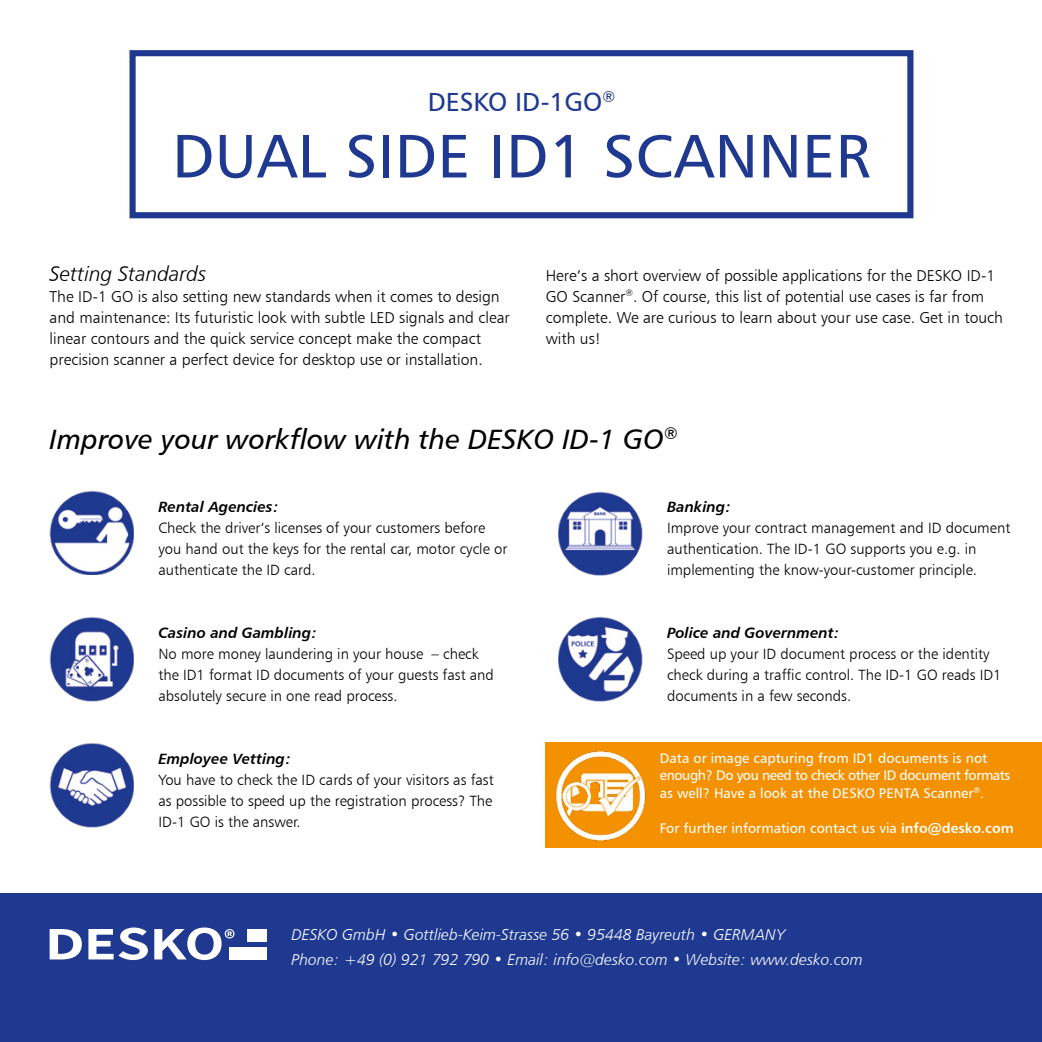
<style>
.page{position:relative;width:1042px;height:1042px;background:#fff}
.page>*{position:absolute;margin:0;border:0;box-sizing:border-box;transform-origin:0 0}
.t1{font:61.25px "Humanist 777 BT Roman B";letter-spacing:.01em;color:#1e398f}
.t2{font:28px "Humanist 777 BT Italic B";color:#000}
.t3{font:26.25px "Humanist 777 BT Roman B";color:#1e398f}
.t4{font:21px "Humanist 777 BT Light Italic B";color:#000}
.t5{font:15.75px/21px "Humanist 777 BT Light B";color:#000}
.t6{font:15.75px/24.5px "Humanist 777 BT Light Italic B";color:#fff}
.t7{font:14.88px/21px "Humanist 777 BT Light B";color:#000}
.t8{font:14.88px "Humanist 777 BT Bold Italic B";color:#000}
.t9{font:14px/17.5px "Humanist 777 BT Roman B";color:#fff}
.s1{font-family:"Humanist 777 BT Bold B"}
</style>
<div class="page">
<div style="left:0;top:893px;width:1042px;height:149px;background:#1e398f"></div>
<svg style="left:50px;top:929px;width:32px;height:30px"></svg>
<svg style="left:88px;top:927px;width:60px;height:33px"></svg>
<svg style="left:154px;top:927px;width:80px;height:33px"></svg>
<div style="left:247px;top:929px;width:20px;height:13px;background:#fff"></div>
<div style="left:229px;top:946px;width:38px;height:13px;background:#fff"></div>
<div style="left:129px;top:50px;width:784px;height:168px;border:6px solid #1e398f"></div>
<div style="left:546px;top:742px;width:496px;height:106px;background:#f39100"></div>
<img style="left:558px;top:491px;width:84px;height:84px">
<img style="left:558px;top:617px;width:84px;height:84px">
<img style="left:50px;top:491px;width:84px;height:84px">
<img style="left:50px;top:617px;width:84px;height:84px">
<img style="left:50px;top:743px;width:84px;height:84px">
<img style="left:555px;top:751px;width:91px;height:90px">
<h3 class="t3" style="left:428px;top:85px;width:189px">DESKO ID-1GO<sup>®</sup></h3>
<h1 class="t1" style="left:172px;top:118px;width:700px">DUAL SIDE ID1 SCANNER</h1>
<h3 class="t4" style="left:50px;top:260px;width:158px">Setting Standards</h3>
<p class="t5" style="left:50px;top:285px;width:462px">The ID-1 GO is also setting new standards when it comes to design and maintenance: Its futuristic look with subtle LED signals and clear linear contours and the quick service concept make the compact precision scanner a perfect device for desktop use or installation.</p>
<p class="t5" style="left:546px;top:264px;width:459px">Here’s a short overview of possible applications for the DESKO ID-1<br>GO Scanner<sup>®</sup>. Of course, this list of potential use cases is far from complete. We are curious to learn about your use case. Get in touch with us!</p>
<h2 class="t2" style="left:50px;top:421px;width:629px">Improve your workflow with the DESKO ID-1 GO<sup>®</sup></h2>
<p class="t8" style="left:158px;top:497px;width:122px">Rental Agencies:</p>
<p class="t7" style="left:158px;top:517px;width:350px">Check the driver‘s licenses of your customers before you hand out the keys for the rental car, motor cycle or authenticate the ID card.</p>
<p class="t8" style="left:158px;top:623px;width:161px">Casino and Gambling:</p>
<p class="t7" style="left:158px;top:643px;width:337px">No more money laundering in your house – check the ID1 format ID documents of your guests fast and absolutely secure in one read process.</p>
<p class="t8" style="left:158px;top:749px;width:134px">Employee Vetting:</p>
<p class="t7" style="left:158px;top:769px;width:337px;text-align:justify">You have to check the ID cards of your visitors as fast as possible to speed up the registration process? The ID-1 GO is the answer.</p>
<p class="t8" style="left:667px;top:497px;width:66px">Banking:</p>
<p class="t7" style="left:667px;top:517px;width:345px">Improve your contract management and ID document authentication. The ID-1 GO supports you e.g. in implementing the know-your-customer principle.</p>
<p class="t8" style="left:667px;top:623px;width:174px">Police and Government:</p>
<p class="t7" style="left:667px;top:643px;width:336px">Speed up your ID document process or the identity check during a traffic control. The ID-1 GO reads ID1 documents in a few seconds.</p>
<p class="t9" style="left:660px;top:749px;width:352px">Data or image capturing from ID1 documents is not enough? Do you need to check other ID document formats as well? Have a look at the DESKO PENTA Scanner<sup>®</sup>.</p>
<p class="t9" style="left:660px;top:819px;width:355px">For further information contact us via <span class="s1">info@desko.com</span></p>
<p class="t6" style="left:291px;top:922px;width:573px">DESKO GmbH • Gottlieb-Keim-Strasse 56 • 95448 Bayreuth • GERMANY<br>Phone: +49 (0) 921 792 790 • Email: info@desko.com • Website: www.desko.com</p>
</div>
